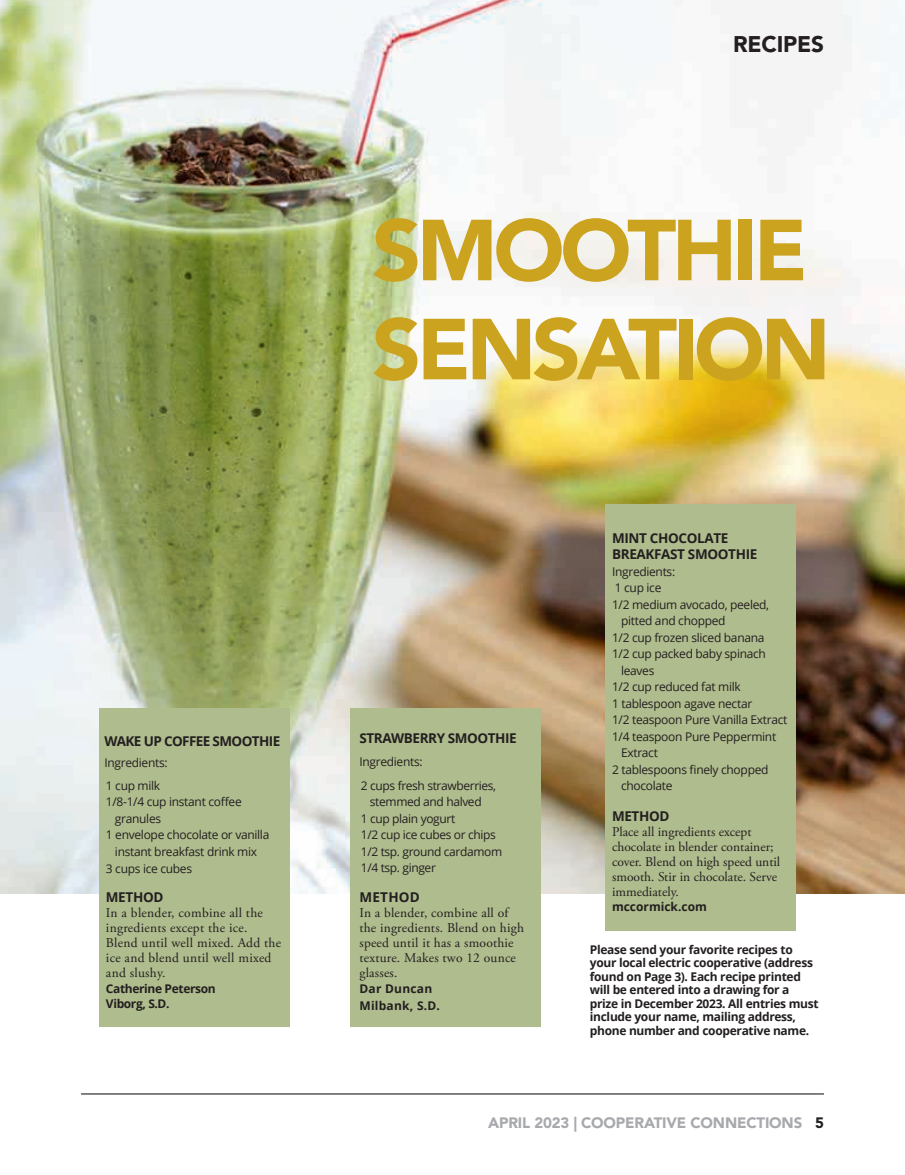
<style>
.page{position:relative;width:905px;height:1175px;background:#fff}
.page>*{position:absolute;margin:0;border:0;box-sizing:border-box;transform-origin:0 0}
.t1{font:900 85.5px/99px "Avenir LT Pro";letter-spacing:-.05em;color:#cba31e}
.t2{font:900 22.5px "Avenir LT Pro";letter-spacing:-.01em;color:#231f20}
.t3{font:900 15px "Avenir LT Pro";letter-spacing:-.01em;color:#a8a9ad}
.t4{font:13.5px/15px "Adobe Garamond Pro";letter-spacing:.015em;color:#231f20}
.t5{font:700 13.5px/16.5px "Open Sans";letter-spacing:-.025em;color:#231f20}
.t6{font:700 13.5px "Open Sans";letter-spacing:-.045em;color:#231f20}
.t7{font:12px/16.5px "Open Sans";letter-spacing:-.025em;color:#231f20}
.t8{font:700 12px/13.5px "Open Sans";letter-spacing:-.025em;color:#231f20}
.t9{font:700 12px/16.5px "Open Sans";letter-spacing:.02em;color:#231f20}
.t10{font:700 12px "Open Sans";color:#231f20}
.s1{color:#231f20}
</style>
<div class="page">
<hr style="left:81px;top:1093px;width:743px;height:1px;background:#231f20">
<img style="left:0;top:0;width:904px;height:893px">
<div style="left:99px;top:708px;width:190px;height:319px;background:#afbc8d"></div>
<div style="left:604px;top:504px;width:191px;height:427px;background:#afbc8d"></div>
<div style="left:350px;top:708px;width:191px;height:319px;background:#afbc8d"></div>
<p class="t6" style="left:104px;top:731px;width:177px">WAKE UP COFFEE SMOOTHIE</p>
<p class="t7" style="left:104px;top:750px;width:65px;line-height:23.2px">Ingredients:<br>1 cup milk</p>
<p class="t7" style="left:106px;top:793px;width:137px">1/8-1/4 cup instant coffee</p>
<p class="t7" style="left:115px;top:810px;width:48px">granules</p>
<p class="t7" style="left:106px;top:826px;width:165px">1 envelope chocolate or vanilla</p>
<p class="t7" style="left:115px;top:843px;width:144px">instant breakfast drink mix</p>
<p class="t7" style="left:106px;top:859px;width:88px">3 cups ice cubes</p>
<p class="t5" style="left:106px;top:888px;width:59px">METHOD</p>
<p class="t4" style="left:106px;top:905px;width:177px">In a blender, combine all the ingredients except the ice.<br>Blend until well mixed. Add the ice and blend until well mixed and slushy.</p>
<p class="t8" style="left:106px;top:981px;width:111px;line-height:15px">Catherine Peterson<br>Viborg, S.D.</p>
<h2 class="t2" style="left:733px;top:31px;width:92px">RECIPES</h2>
<h1 class="t1" style="left:372px;top:201px;width:460px">SMOOTHIE<br>SENSATION</h1>
<p class="t5" style="left:359px;top:729px;width:159px">STRAWBERRY SMOOTHIE</p>
<p class="t7" style="left:359px;top:750px;width:138px;line-height:23.2px">Ingredients:<br>2 cups fresh strawberries,</p>
<p class="t7" style="left:361px;top:793px;width:143px;text-indent:9px">stemmed and halved<br>1 cup plain yogurt<br>1/2 cup ice cubes or chips<br>1/2 tsp. ground cardamom<br>1/4 tsp. ginger</p>
<p class="t5" style="left:359px;top:888px;width:62px">METHOD</p>
<p class="t4" style="left:359px;top:905px;width:166px">In a blender, combine all of the ingredients. Blend on high speed until it has a smoothie texture. Makes two 12 ounce glasses.</p>
<p class="t9" style="left:359px;top:980px;width:82px">Dar Duncan<br>Milbank, S.D.</p>
<p class="t5" style="left:612px;top:529px;width:147px">MINT CHOCOLATE<br>BREAKFAST SMOOTHIE</p>
<p class="t7" style="left:612px;top:563px;width:65px">Ingredients:</p>
<p class="t7" style="left:615px;top:579px;width:48px">1 cup ice</p>
<p class="t7" style="left:612px;top:596px;width:159px">1/2 medium avocado, peeled,</p>
<p class="t7" style="left:621px;top:612px;width:106px">pitted and chopped</p>
<p class="t7" style="left:612px;top:629px;width:154px">1/2 cup frozen sliced banana</p>
<p class="t7" style="left:612px;top:645px;width:155px">1/2 cup packed baby spinach</p>
<p class="t7" style="left:621px;top:662px;width:35px">leaves</p>
<p class="t7" style="left:612px;top:678px;width:130px">1/2 cup reduced fat milk</p>
<p class="t7" style="left:612px;top:695px;width:142px">1 tablespoon agave nectar</p>
<p class="t7" style="left:612px;top:711px;width:177px">1/2 teaspoon Pure Vanilla Extract</p>
<p class="t7" style="left:612px;top:728px;width:166px">1/4 teaspoon Pure Peppermint</p>
<p class="t7" style="left:621px;top:744px;width:38px">Extract</p>
<p class="t7" style="left:612px;top:761px;width:158px">2 tablespoons finely chopped</p>
<p class="t7" style="left:621px;top:777px;width:53px">chocolate</p>
<p class="t5" style="left:612px;top:808px;width:59px">METHOD</p>
<p class="t4" style="left:612px;top:825px;width:170px">Place all ingredients except chocolate in blender container; cover. Blend on high speed until smooth. Stir in chocolate. Serve immediately.</p>
<p class="t10" style="left:612px;top:898px;width:96px">mccormick.com</p>
<p class="t8" style="left:590px;top:942px;width:230px">Please send your favorite recipes to your local electric cooperative (address found on Page 3). Each recipe printed will be entered into a drawing for a prize in December 2023. All entries must include your name, mailing address, phone number and cooperative name.</p>
<p class="t3" style="left:488px;top:1113px;width:337px">APRIL 2023 | COOPERATIVE CONNECTIONS <span class="s1">5</span></p>
</div>
